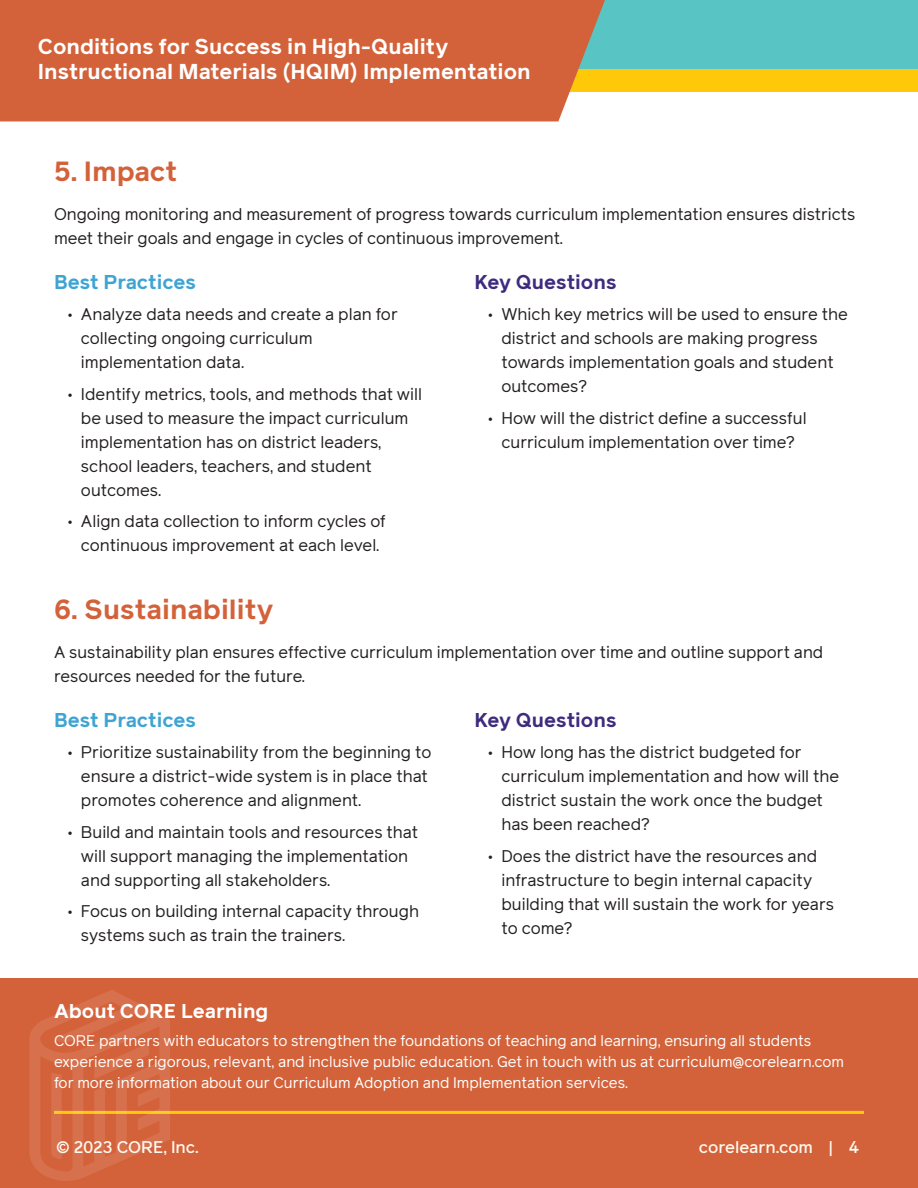
<style>
.page{position:relative;width:918px;height:1188px;background:#fff}
.page>*{position:absolute;margin:0;border:0;box-sizing:border-box;transform-origin:0 0}
.t1{font:700 27px "Reader Pro";color:#d3623a}
.t2{font:700 21px/25.2px "Reader Pro";color:#fff}
.t3{font:700 19.5px "Reader Pro";color:#3fa4d2}
.t4{font:700 19.5px "Reader Pro";color:#3f2b7e}
.t5{font:700 19.5px "Reader Pro";color:#fff}
.t6{font:16.5px/24px "Reader Pro";color:#231f20}
.t7{font:500 16.5px "Reader Pro";color:#fff9f0}
.t8{font:15px/21px "Reader Pro";color:#fff}
</style>
<div class="page">
<div style="left:0;top:979px;width:918px;height:209px;background:#d3623a"></div>
<hr style="left:54px;top:1111px;width:810px;height:3px;background:#ffc809">
<div style="left:0;top:67px;width:918px;height:25px;background:#ffc809"></div>
<div style="left:0;top:0;width:918px;height:68px;background:#58c4c4"></div>
<div style="left:0;top:0;width:605px;height:121px;background:#d3623a"></div>
<svg style="left:30px;top:990px;width:140px;height:191px"></svg>
<p class="t2" style="left:38px;top:34px;width:494px">Conditions for Success in High-Quality<br>Instructional Materials (HQIM) Implementation</p>
<h1 class="t1" style="left:54px;top:153px;width:125px">5. Impact</h1>
<p class="t6" style="left:54px;top:202px;width:803px">Ongoing monitoring and measurement of progress towards curriculum implementation ensures districts meet their goals and engage in cycles of continuous improvement.</p>
<p class="t3" style="left:54px;top:268px;width:144px">Best Practices</p>
<p class="t6" style="left:81px;top:302px;width:318px;text-indent:-13px">• Analyze data needs and create a plan for collecting ongoing curriculum implementation data.</p>
<p class="t6" style="left:81px;top:382px;width:343px;text-indent:-13px">• Identify metrics, tools, and methods that will be used to measure the impact curriculum implementation has on district leaders, school leaders, teachers, and student outcomes.</p>
<p class="t6" style="left:68px;top:509px;width:320px;text-align:center">• Align data collection to inform cycles of continuous improvement at each level.</p>
<p class="t4" style="left:474px;top:268px;width:144px">Key Questions</p>
<p class="t6" style="left:501px;top:302px;width:348px;text-indent:-13px">• Which key metrics will be used to ensure the district and schools are making progress towards implementation goals and student outcomes?</p>
<p class="t6" style="left:488px;top:406px;width:320px;text-align:center">• How will the district define a successful curriculum implementation over time?</p>
<h1 class="t1" style="left:54px;top:591px;width:221px">6. Sustainability</h1>
<p class="t6" style="left:54px;top:640px;width:771px">A sustainability plan ensures effective curriculum implementation over time and outline support and resources needed for the future.</p>
<p class="t3" style="left:54px;top:706px;width:144px">Best Practices</p>
<p class="t6" style="left:81px;top:740px;width:352px;text-indent:-13px">• Prioritize sustainability from the beginning to ensure a district-wide system is in place that promotes coherence and alignment.</p>
<p class="t6" style="left:81px;top:820px;width:339px;text-indent:-13px">• Build and maintain tools and resources that will support managing the implementation and supporting all stakeholders.</p>
<p class="t6" style="left:81px;top:899px;width:340px;text-indent:-13px">• Focus on building internal capacity through systems such as train the trainers.</p>
<p class="t4" style="left:474px;top:706px;width:144px">Key Questions</p>
<p class="t6" style="left:501px;top:740px;width:339px;text-indent:-13px">• How long has the district budgeted for curriculum implementation and how will the district sustain the work once the budget has been reached?</p>
<p class="t6" style="left:501px;top:844px;width:334px;text-indent:-13px">• Does the district have the resources and infrastructure to begin internal capacity building that will sustain the work for years to come?</p>
<p class="t5" style="left:54px;top:998px;width:216px">About CORE Learning</p>
<p class="t8" style="left:54px;top:1030px;width:792px">CORE partners with educators to strengthen the foundations of teaching and learning, ensuring all students experience a rigorous, relevant, and inclusive public education. Get in touch with us at curriculum@corelearn.com for more information about our Curriculum Adoption and Implementation services.</p>
<p class="t7" style="left:56px;top:1136px;width:144px">© 2023 CORE, Inc.</p>
<p class="t7" style="left:699px;top:1136px;width:162px">corelearn.com | 4</p>
</div>
